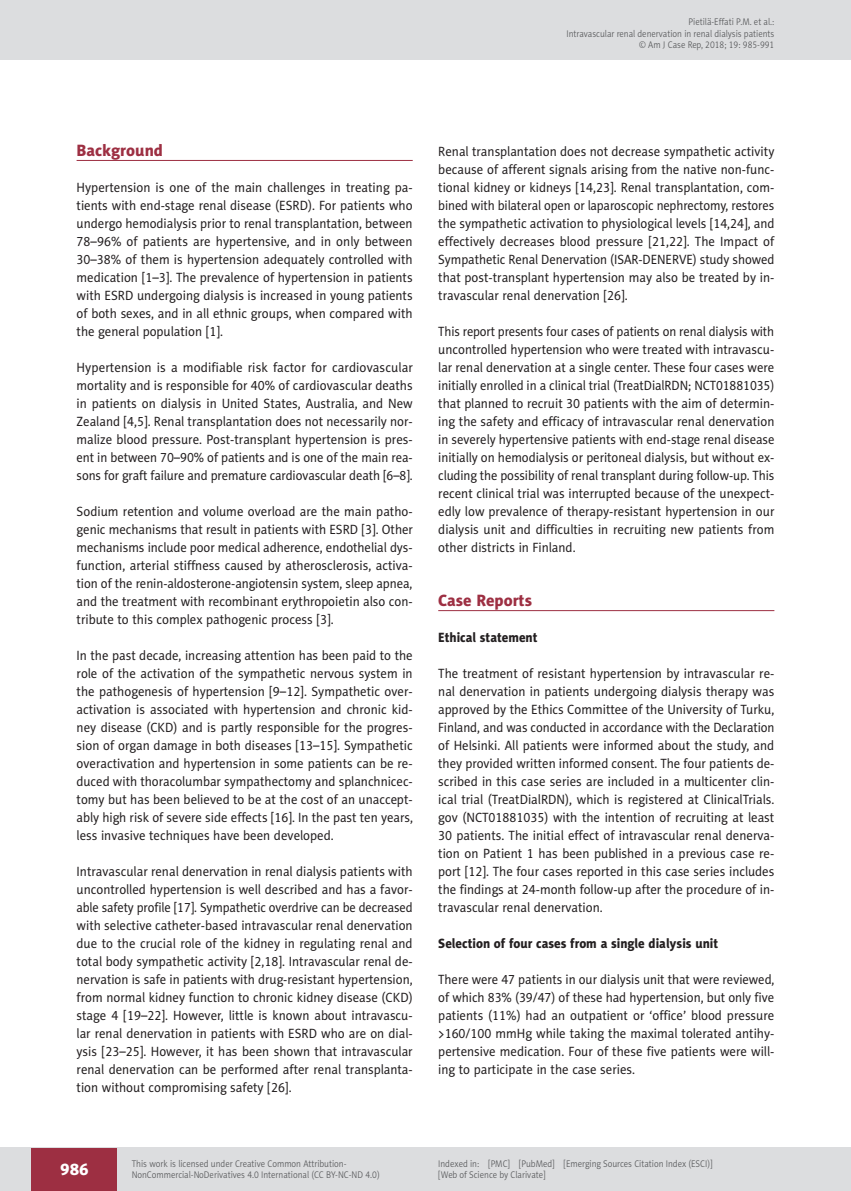
<style>
.page{position:relative;width:851px;height:1191px;background:#fff}
.page>*{position:absolute;margin:0;border:0;box-sizing:border-box;transform-origin:0 0}
.AJCR_Headline_1{font:16.5px "Naomi Sans EFN Heavy";color:#9d2f42}
.t1{font:16.5px "Naomi Sans EFN Heavy";color:#fff}
.AJCR_Body{font:13.5px/18px "Naomi Sans EFN";color:#231f20;text-align:justify;scale:.95 1}
.AJCR_Body-2{font:13.5px/18px "Naomi Sans EFN";color:#231f20;text-align:justify;scale:.93 1}
.AJCR_Body-3{font:13.5px/18px "Naomi Sans EFN";color:#231f20;text-align:justify;scale:.96 1}
.AJCR_Body-4{font:13.5px/18px "Naomi Sans EFN";color:#231f20;text-align:justify;scale:.94 1}
.AJCR_Headline_2{font:13.5px "Naomi Sans EFN Heavy";color:#231f20;scale:.95 1}
.AJCR_pagina_zywa{font:9.75px/11.2px "Naomi Sans EFN Light";color:#57585a;scale:.9 1}
.AJCR_pagina_sygnatur{font:9.75px "Naomi Sans EFN Light";color:#57585a;scale:.9 1}
</style>
<div class="page">
<hr style="left:77px;top:160px;width:335px;height:1px;background:#9d2f42">
<hr style="left:438px;top:610px;width:336px;height:1px;background:#9d2f42">
<div style="left:0;top:1148px;width:850px;height:43px;background:#dcdddf"></div>
<div style="left:32px;top:1147px;width:85px;height:43px;background:#9d2f42"></div>
<div style="left:0;top:0;width:850px;height:60px;background:#dcdddf"></div>
<hr style="left:850px;top:0;width:1px;height:60px;background:#dcdddf">
<p class="AJCR_pagina_zywa" style="left:566px;top:16px;width:232px;text-align:right">Pietilä-Effati P.M. et al.:<br>Intravascular renal denervation in renal dialysis patients</p>
<p class="AJCR_pagina_sygnatur" style="left:639px;top:39px;width:152px">© Am J Case Rep, 2018; 19: 985-991</p>
<p class="AJCR_Headline_1" style="left:77px;top:140px;width:88px">Background</p>
<p class="AJCR_Body" style="left:77px;top:178px;width:355px">Hypertension is one of the main challenges in treating pa&shy;tients with end-stage renal disease (ESRD). For patients who undergo hemodialysis prior to renal transplantation, between 78–96% of patients are hypertensive, and in only between 30–38% of them is hypertension adequately controlled with medication [1–3]. The prevalence of hypertension in patients with ESRD undergoing dialysis is increased in young patients of both sexes, and in all ethnic groups, when compared with the general population [1].</p>
<p class="AJCR_Body-3" style="left:77px;top:358px;width:352px">Hypertension is a modifiable risk factor for cardiovascular mortality and is responsible for 40% of cardiovascular deaths in patients on dialysis in United States, Australia, and New Zealand [4,5]. Renal transplantation does not necessarily nor&shy;malize blood pressure. Post-transplant hypertension is pres&shy;ent in between 70–90% of patients and is one of the main rea&shy;sons for graft failure and premature cardiovascular death [6–8].</p>
<p class="AJCR_Body" style="left:77px;top:502px;width:355px">Sodium retention and volume overload are the main patho&shy;genic mechanisms that result in patients with ESRD [3]. Other mechanisms include poor medical adherence, endothelial dys&shy;function, arterial stiffness caused by atherosclerosis, activa&shy;tion of the renin-aldosterone-angiotensin system, sleep apnea, and the treatment with recombinant erythropoietin also con&shy;tribute to this complex pathogenic process [3].</p>
<p class="AJCR_Body" style="left:77px;top:646px;width:355px">In the past decade, increasing attention has been paid to the role of the activation of the sympathetic nervous system in the pathogenesis of hypertension [9–12]. Sympathetic over&shy;activation is associated with hypertension and chronic kid&shy;ney disease (CKD) and is partly responsible for the progres&shy;sion of organ damage in both diseases [13–15]. Sympathetic overactivation and hypertension in some patients can be re&shy;duced with thoracolumbar sympathectomy and splanchnicec&shy;tomy but has been believed to be at the cost of an unaccept&shy;ably high risk of severe side effects [16]. In the past ten years, less invasive techniques have been developed.</p>
<p class="AJCR_Body" style="left:77px;top:862px;width:355px">Intravascular renal denervation in renal dialysis patients with uncontrolled hypertension is well described and has a favor&shy;able safety profile [17]. Sympathetic overdrive can be decreased with selective catheter-based intravascular renal denervation due to the crucial role of the kidney in regulating renal and total body sympathetic activity [2,18]. Intravascular renal de&shy;nervation is safe in patients with drug-resistant hypertension, from normal kidney function to chronic kidney disease (CKD) stage 4 [19–22]. However, little is known about intravascu&shy;lar renal denervation in patients with ESRD who are on dial&shy;ysis [23–25]. However, it has been shown that intravascular renal denervation can be performed after renal transplanta&shy;tion without compromising safety [26].</p>
<p class="AJCR_Body" style="left:438px;top:142px;width:355px">Renal transplantation does not decrease sympathetic activity because of afferent signals arising from the native non-func&shy;tional kidney or kidneys [14,23]. Renal transplantation, com&shy;bined with bilateral open or laparoscopic nephrectomy, restores the sympathetic activation to physiological levels [14,24], and effectively decreases blood pressure [21,22]. The Impact of Sympathetic Renal Denervation (ISAR-DENERVE) study showed that post-transplant hypertension may also be treated by in&shy;travascular renal denervation [26].</p>
<p class="AJCR_Body-2" style="left:438px;top:322px;width:363px">This report presents four cases of patients on renal dialysis with uncontrolled hypertension who were treated with intravascu&shy;lar renal denervation at a single center. These four cases were initially enrolled in a clinical trial (TreatDialRDN; NCT01881035) that planned to recruit 30 patients with the aim of determin&shy;ing the safety and efficacy of intravascular renal denervation in severely hypertensive patients with end-stage renal disease initially on hemodialysis or peritoneal dialysis, but without ex&shy;cluding the possibility of renal transplant during follow-up. This recent clinical trial was interrupted because of the unexpect&shy;edly low prevalence of therapy-resistant hypertension in our dialysis unit and difficulties in recruiting new patients from other districts in Finland.</p>
<p class="AJCR_Headline_1" style="left:438px;top:590px;width:95px">Case Reports</p>
<p class="AJCR_Headline_2" style="left:438px;top:629px;width:106px">Ethical statement</p>
<p class="AJCR_Body" style="left:438px;top:664px;width:355px">The treatment of resistant hypertension by intravascular re&shy;nal denervation in patients undergoing dialysis therapy was approved by the Ethics Committee of the University of Turku, Finland, and was conducted in accordance with the Declaration of Helsinki. All patients were informed about the study, and they provided written informed consent. The four patients de&shy;scribed in this case series are included in a multicenter clin&shy;ical trial (TreatDialRDN), which is registered at ClinicalTrials. gov (NCT01881035) with the intention of recruiting at least 30 patients. The initial effect of intravascular renal denerva&shy;tion on Patient 1 has been published in a previous case re&shy;port [12]. The four cases reported in this case series includes the findings at 24-month follow-up after the procedure of in&shy;travascular renal denervation.</p>
<p class="AJCR_Headline_2" style="left:438px;top:935px;width:296px">Selection of four cases from a single dialysis unit</p>
<p class="AJCR_Body-4" style="left:438px;top:970px;width:359px">There were 47 patients in our dialysis unit that were reviewed, of which 83% (39/47) of these had hypertension, but only five patients (11%) had an outpatient or ‘office’ blood pressure &gt;160/100 mmHg while taking the maximal tolerated antihy&shy;pertensive medication. Four of these five patients were will&shy;ing to participate in the case series.</p>
<p class="t1" style="left:60px;top:1159px;width:30px">986</p>
<p class="AJCR_pagina_zywa" style="left:132px;top:1158px;width:277px">This work is licensed under Creative Common Attribution-<br>NonCommercial-NoDerivatives 4.0 International (CC BY-NC-ND 4.0)</p>
<p class="AJCR_pagina_zywa" style="left:438px;top:1158px;width:306px">Indexed in: [PMC] [PubMed] [Emerging Sources Citation Index (ESCI)] [Web of Science by Clarivate]</p>
</div>
